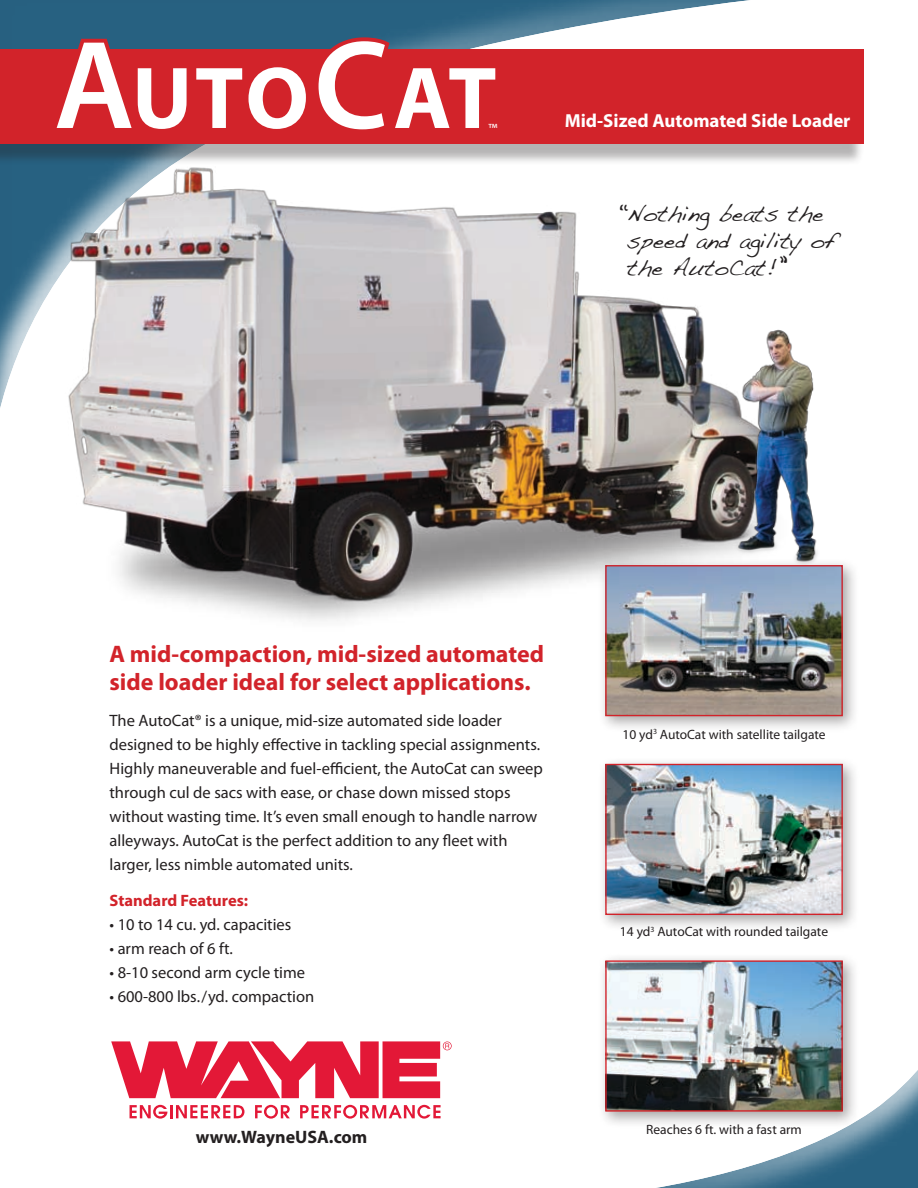
<style>
.page{position:relative;width:918px;height:1188px;background:#fff}
.page>*{position:absolute;margin:0;border:0;box-sizing:border-box;transform-origin:0 0}
.t1{font:700 88.65px "Myriad Pro";color:#fff}
.t2{font:700 24px/28.8px "Myriad Pro";color:#d2232a}
.t3{font:22.5px/27px "Handwriting Dakota";color:#231f20}
.t4{font:700 18.9px "Myriad Pro";color:#fff}
.t5{font:700 18px "Myriad Pro";color:#231f20}
.t6{font:16.5px/24px "Myriad Pro";color:#231f20}
.t7{font:700 16.5px "Myriad Pro";color:#d2232a}
.t8{font:15px "Myriad Pro";color:#fff}
.t9{font:13.5px "Myriad Pro";color:#231f20}
.s1{font-weight:600;font-size:126.6px}
.s2{font-family:"Sawyers Hand";font-size:36px}
</style>
<div class="page">
<div style="left:0;top:0;width:918px;height:526px;background:#231f20;opacity:.37"></div>
<div style="left:387px;top:634px;width:531px;height:554px;background:#231f20;opacity:.37"></div>
<div style="left:0;top:50px;width:864px;height:94px;background:#d2232a"></div>
<svg style="left:46px;top:34px;width:457px;height:16px;background:#4d5f7a"></svg>
<img style="left:38px;top:144px;width:822px;height:523px">
<div style="left:598px;top:756px;width:267px;height:181px;background:#231f20;opacity:.4"></div>
<img style="left:607px;top:766px;width:234px;height:147px">
<div style="left:605px;top:764px;width:238px;height:151px;border:1px solid #d2232a"></div>
<div style="left:598px;top:952px;width:267px;height:182px;background:#231f20;opacity:.4"></div>
<img style="left:607px;top:962px;width:234px;height:148px">
<div style="left:605px;top:960px;width:238px;height:152px;border:1px solid #d2232a"></div>
<div style="left:598px;top:557px;width:267px;height:181px;background:#231f20;opacity:.4"></div>
<img style="left:607px;top:567px;width:234px;height:147px">
<div style="left:605px;top:565px;width:238px;height:151px;border:1px solid #d2232a"></div>
<svg style="left:130px;top:1105px;width:114px;height:14px"></svg>
<svg style="left:255px;top:1105px;width:35px;height:14px"></svg>
<svg style="left:300px;top:1105px;width:141px;height:14px"></svg>
<svg style="left:111px;top:1041px;width:341px;height:57px"></svg>
<img style="left:734px;top:329px;width:90px;height:235px">
<h1 class="t1" style="left:54px;top:40px;width:444px"><span class="s1">A</span>UTO<span class="s1">C</span>AT</h1>
<p class="t8" style="left:488px;top:120px;width:11px">™</p>
<p class="t4" style="left:565px;top:109px;width:287px">Mid-Sized Automated Side Loader</p>
<h3 class="t3" style="left:627px;top:199px;width:211px;text-indent:-7px"><span class="s2">“</span>Nothing beats the speed and agility of the AutoCat!<span class="s2">”</span></h3>
<h2 class="t2" style="left:110px;top:638px;width:436px">A mid-compaction, mid-sized automated side loader ideal for select applications.</h2>
<p class="t6" style="left:110px;top:709px;width:435px">The AutoCat® is a unique, mid-size automated side loader designed to be highly effective in tackling special assignments.<br>Highly maneuverable and fuel-efficient, the AutoCat can sweep through cul de sacs with ease, or chase down missed stops without wasting time. It’s even small enough to handle narrow alleyways. AutoCat is the perfect addition to any fleet with larger, less nimble automated units.</p>
<p class="t7" style="left:110px;top:890px;width:140px">Standard Features:</p>
<p class="t6" style="left:110px;top:913px;width:183px">• 10 to 14 cu. yd. capacities</p>
<p class="t6" style="left:110px;top:937px;width:125px">• arm reach of 6 ft.</p>
<p class="t6" style="left:110px;top:961px;width:197px">• 8-10 second arm cycle time</p>
<p class="t6" style="left:110px;top:985px;width:206px">• 600-800 lbs./yd. compaction</p>
<p class="t5" style="left:196px;top:1125px;width:173px">www.WayneUSA.com</p>
<p class="t9" style="left:622px;top:726px;width:205px">10 yd<sup>3</sup> AutoCat with satellite tailgate</p>
<p class="t9" style="left:620px;top:923px;width:210px">14 yd<sup>3</sup> AutoCat with rounded tailgate</p>
<p class="t9" style="left:646px;top:1121px;width:157px">Reaches 6 ft. with a fast arm</p>
</div>
